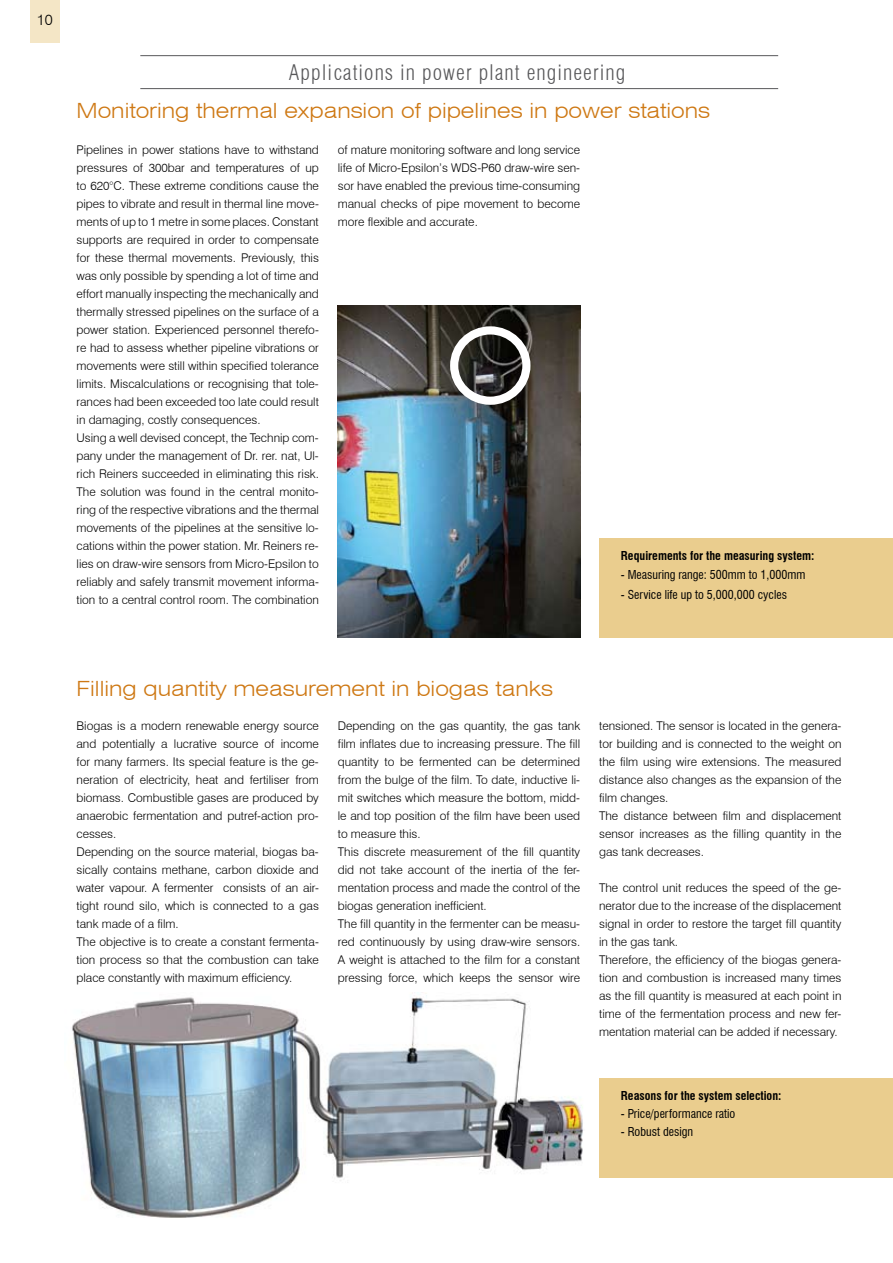
<style>
.page{position:relative;width:893px;height:1263px;background:#fff}
.page>*{position:absolute;margin:0;border:0;box-sizing:border-box;transform-origin:0 0}
.t1{font:300 expanded 21px "Swiss 721 BT";color:#ce7813}
.t2{font:300 condensed 21px "Swiss 721 BT";letter-spacing:.05em;color:#58585a}
.t3{font:300 15px "Swiss 721 BT";color:#000}
.t4{font:300 12px/18px "Swiss 721 BT";color:#000}
.t5{font:condensed 12px "Swiss 721 BT";color:#000}
.t6{font:700 condensed 12px "Swiss 721 BT";color:#000}
</style>
<div class="page">
<div style="left:30px;top:0;width:30px;height:43px;background:#f4e6c6"></div>
<div style="left:600px;top:538px;width:293px;height:100px;background:#eacd8e"></div>
<div style="left:600px;top:1078px;width:293px;height:100px;background:#eacd8e"></div>
<img style="left:338px;top:305px;width:242px;height:333px">
<div style="left:450px;top:326px;width:80px;height:79px;border:8px solid #fff;border-radius:50%"></div>
<img style="left:72px;top:995px;width:511px;height:223px">
<hr style="left:140px;top:55px;width:638px;height:1px;background:#58585a">
<hr style="left:140px;top:88px;width:638px;height:1px;background:#58585a">
<p class="t3" style="left:37px;top:10px;width:17px">10</p>
<h1 class="t2" style="left:289px;top:60px;width:338px">Applications in power plant engineering</h1>
<h1 class="t1" style="left:77px;top:98px;width:635px">Monitoring thermal expansion of pipelines in power stations</h1>
<p class="t4" style="left:77px;top:140px;width:244px">Pipelines in power stations have to withstand pressures of 300bar and temperatures of up to 620°C. These extreme conditions cause the pipes to vibrate and result in thermal line move&shy;ments of up to 1 metre in some places. Constant supports are required in order to compensate for these thermal movements. Previously, this was only possible by spending a lot of time and effort manually inspecting the mechanically and thermally stressed pipelines on the surface of a power station. Experienced personnel therefo&shy;re had to assess whether pipeline vibrations or movements were still within specified tolerance limits. Miscalculations or recognising that tole&shy;rances had been exceeded too late could result in damaging, costly consequences.<br>Using a well devised concept, the Technip com&shy;pany under the management of Dr. rer. nat, Ul&shy;rich Reiners succeeded in eliminating this risk.<br>The solution was found in the central monito&shy;ring of the respective vibrations and the thermal movements of the pipelines at the sensitive lo&shy;cations within the power station. Mr. Reiners re&shy;lies on draw-wire sensors from Micro-Epsilon to reliably and safely transmit movement informa&shy;tion to a central control room. The combination</p>
<p class="t4" style="left:338px;top:140px;width:244px;text-align:justify">of mature monitoring software and long service life of Micro-Epsilon’s WDS-P60 draw-wire sen&shy;sor have enabled the previous time-consuming manual checks of pipe movement to become more flexible and accurate.</p>
<p class="t6" style="left:621px;top:548px;width:195px">Requirements for the measuring system:</p>
<p class="t5" style="left:621px;top:568px;width:186px">- Measuring range: 500mm to 1,000mm</p>
<p class="t5" style="left:621px;top:587px;width:168px">- Service life up to 5,000,000 cycles</p>
<h1 class="t1" style="left:77px;top:676px;width:478px">Filling quantity measurement in biogas tanks</h1>
<p class="t4" style="left:77px;top:716px;width:244px">Biogas is a modern renewable energy source and potentially a lucrative source of income for many farmers. Its special feature is the ge&shy;neration of electricity, heat and fertiliser from biomass. Combustible gases are produced by anaerobic fermentation and putref-action pro&shy;cesses.<br>Depending on the source material, biogas ba&shy;sically contains methane, carbon dioxide and water vapour. A fermenter consists of an air&shy;tight round silo, which is connected to a gas tank made of a film.<br>The objective is to create a constant fermenta&shy;tion process so that the combustion can take place constantly with maximum efficiency.</p>
<p class="t4" style="left:338px;top:716px;width:244px">Depending on the gas quantity, the gas tank film inflates due to increasing pressure. The fill quantity to be fermented can be determined from the bulge of the film. To date, inductive li&shy;mit switches which measure the bottom, midd&shy;le and top position of the film have been used to measure this.<br>This discrete measurement of the fill quantity did not take account of the inertia of the fer&shy;mentation process and made the control of the biogas generation inefficient.<br>The fill quantity in the fermenter can be measu&shy;red continuously by using draw-wire sensors.<br>A weight is attached to the film for a constant pressing force, which keeps the sensor wire</p>
<p class="t4" style="left:599px;top:716px;width:244px">tensioned. The sensor is located in the genera&shy;tor building and is connected to the weight on the film using wire extensions. The measured distance also changes as the expansion of the film changes.<br>The distance between film and displacement sensor increases as the filling quantity in the gas tank decreases.</p>
<p class="t4" style="left:599px;top:878px;width:244px">The control unit reduces the speed of the ge&shy;nerator due to the increase of the displacement signal in order to restore the target fill quantity in the gas tank.<br>Therefore, the efficiency of the biogas genera&shy;tion and combustion is increased many times as the fill quantity is measured at each point in time of the fermentation process and new fer&shy;mentation material can be added if necessary.</p>
<p class="t6" style="left:621px;top:1088px;width:162px">Reasons for the system selection:</p>
<p class="t5" style="left:621px;top:1106px;width:116px">- Price/performance ratio</p>
<p class="t5" style="left:621px;top:1124px;width:74px">- Robust design</p>
</div>
